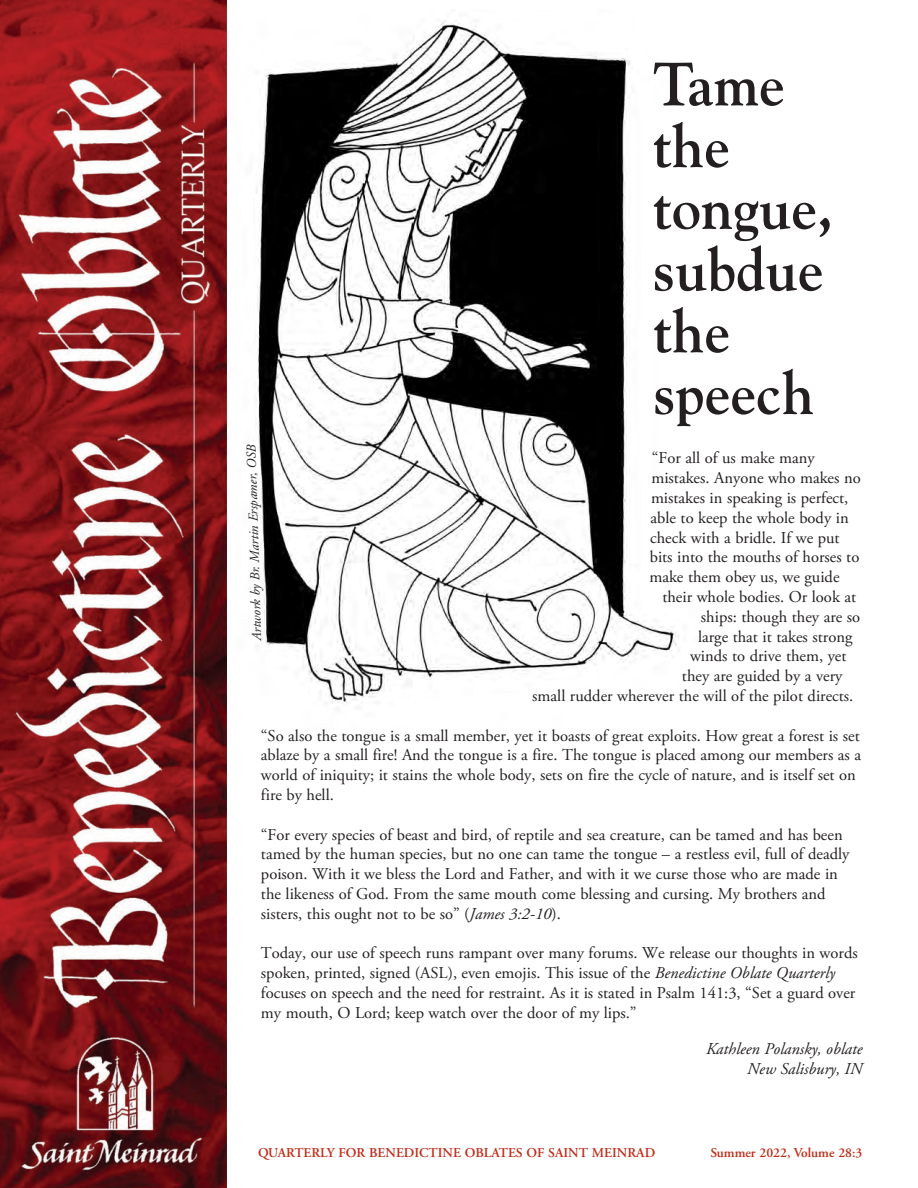
<style>
.page{position:relative;width:918px;height:1188px;background:#fff}
.page>*{position:absolute;margin:0;border:0;box-sizing:border-box;transform-origin:0 0}
.t1{font:700 60.6px/61.8px "Goudy";color:#231f20;scale:.96 1}
.t2{font:16.5px/19.8px "Adobe Garamond Pro";color:#231f20}
.t3{font:italic 16.5px/19.8px "Adobe Garamond Pro";color:#231f20;text-align:right}
.t4{font:600 13.5px "Adobe Garamond";color:#c02d19}
.t5{font:italic 13.5px "Adobe Garamond";color:#231f20}
.s1{font-style:italic}
</style>
<div class="page">
<img style="left:256px;top:20px;width:423px;height:684px">
<img style="left:0;top:0;width:226px;height:1188px">
<h1 class="t1" style="left:653px;top:53px;width:190px">Tame the tongue, subdue the speech</h1>
<p class="t2" style="left:649px;top:449px;width:213px">“For all of us make many mistakes. Anyone who makes no mistakes in speaking is perfect, able to keep the whole body in check with a bridle. If we put bits into the mouths of horses to make them obey us, we guide</p>
<p class="t2" style="left:662px;top:587px;width:195px">their whole bodies. Or look at</p>
<p class="t2" style="left:701px;top:607px;width:161px">ships: though they are so</p>
<p class="t2" style="left:698px;top:627px;width:156px">large that it takes strong</p>
<p class="t2" style="left:690px;top:647px;width:158px">winds to drive them, yet</p>
<p class="t2" style="left:682px;top:667px;width:162px">they are guided by a very</p>
<p class="t2" style="left:532px;top:686px;width:323px">small rudder wherever the will of the pilot directs.</p>
<p class="t2" style="left:261px;top:726px;width:602px">“So also the tongue is a small member, yet it boasts of great exploits. How great a forest is set ablaze by a small fire! And the tongue is a fire. The tongue is placed among our members as a world of iniquity; it stains the whole body, sets on fire the cycle of nature, and is itself set on fire by hell.</p>
<p class="t2" style="left:261px;top:825px;width:590px">“For every species of beast and bird, of reptile and sea creature, can be tamed and has been tamed by the human species, but no one can tame the tongue – a restless evil, full of deadly poison. With it we bless the Lord and Father, and with it we curse those who are made in the likeness of God. From the same mouth come blessing and cursing. My brothers and sisters, this ought not to be so” (<span class="s1">James 3:2-10</span>).</p>
<p class="t2" style="left:261px;top:944px;width:598px">Today, our use of speech runs rampant over many forums. We release our thoughts in words spoken, printed, signed (ASL), even emojis. This issue of the <span class="s1">Benedictine Oblate Quarterly </span>focuses on speech and the need for restraint. As it is stated in Psalm 141:3, “Set a guard over my mouth, O Lord; keep watch over the door of my lips.”</p>
<p class="t3" style="left:706px;top:1040px;width:158px">Kathleen Polansky, oblate<br>New Salisbury, IN</p>
<p class="t5" style="left:250px;top:641px;width:198px;rotate:-92deg">Artwork by Br. Martin Erspamer, OSB</p>
<p class="t4" style="left:258px;top:1146px;width:399px">QUARTERLY FOR BENEDICTINE OBLATES OF SAINT MEINRAD</p>
<p class="t4" style="left:710px;top:1146px;width:154px">Summer 2022, Volume 28:3</p>
</div>
